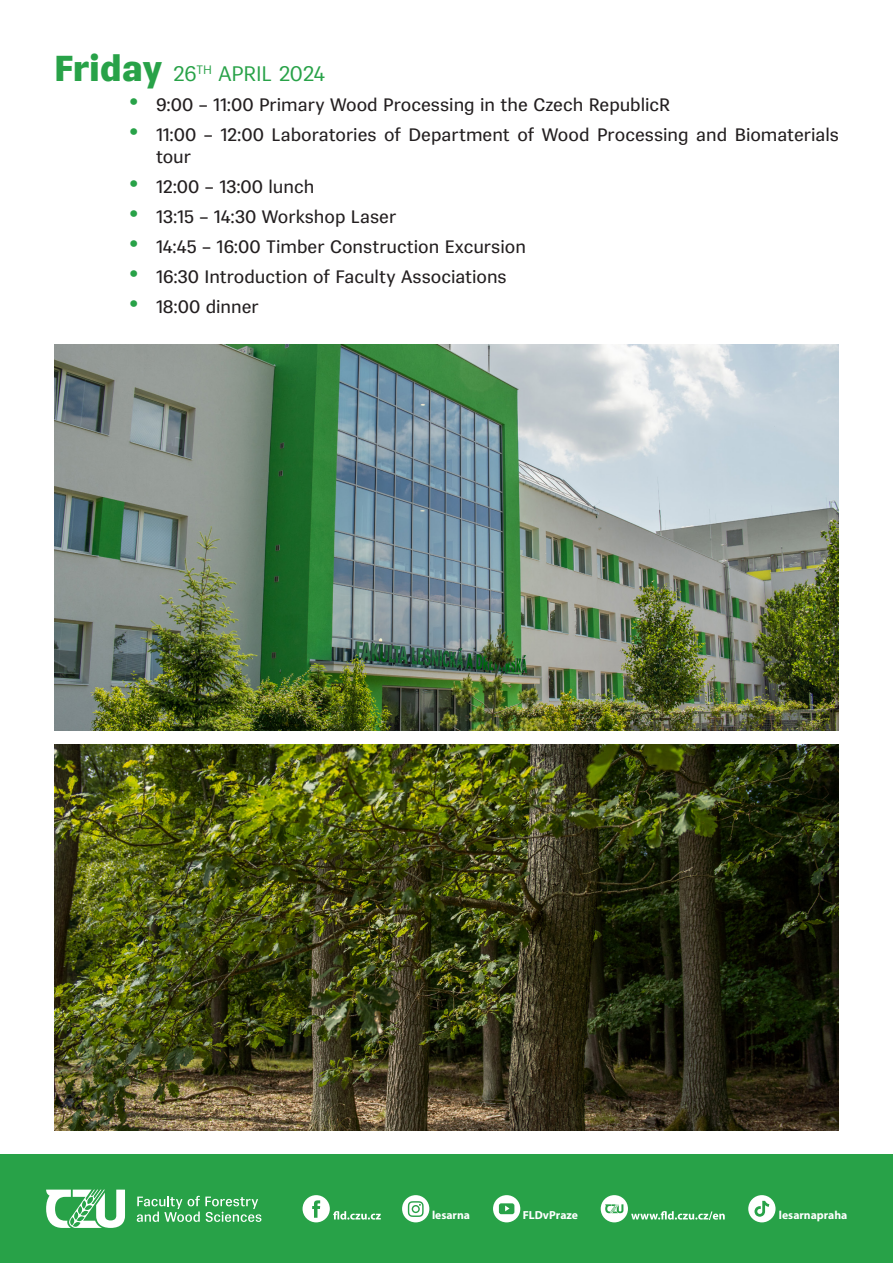
<style>
.page{position:relative;width:893px;height:1263px;background:#fff}
.page>*{position:absolute;margin:0;border:0;box-sizing:border-box;transform-origin:0 0}
.t1{font:300 21px "Vegan Sans Premium";letter-spacing:-.01em;color:#28a248}
.t2{font:18px/21.6px "Vegan Sans Premium";letter-spacing:-.005em;color:#231f20}
.t3{font:700 11.7px "Myriad Pro";color:#fff}
.s1{font-weight:900;font-size:36px}
.s2{font-size:27px;color:#28a248}
</style>
<div class="page">
<img style="left:54px;top:344px;width:785px;height:387px">
<img style="left:54px;top:744px;width:785px;height:386px">
<div style="left:0;top:1154px;width:893px;height:109px;background:#28a248"></div>
<svg style="left:46px;top:1189px;width:79px;height:39px"></svg>
<svg style="left:137px;top:1196px;width:124px;height:26px"></svg>
<svg style="left:303px;top:1195px;width:78px;height:27px"></svg>
<svg style="left:402px;top:1195px;width:27px;height:27px"></svg>
<svg style="left:493px;top:1195px;width:27px;height:27px"></svg>
<svg style="left:601px;top:1195px;width:124px;height:27px"></svg>
<svg style="left:748px;top:1195px;width:27px;height:27px"></svg>
<p class="t1" style="left:54px;top:61px;width:273px"><span class="s1">Friday</span> 26<sup>TH</sup> APRIL 2024</p>
<p class="t2" style="left:129px;top:94px;width:543px"><span class="s2">•</span> 9:00 – 11:00 Primary Wood Processing in the Czech RepublicR</p>
<p class="t2" style="left:156px;top:124px;width:684px;text-indent:-27px"><span class="s2">•</span> 11:00 – 12:00 Laboratories of Department of Wood Processing and Biomaterials tour</p>
<p class="t2" style="left:129px;top:176px;width:187px"><span class="s2">•</span> 12:00 – 13:00 lunch</p>
<p class="t2" style="left:129px;top:206px;width:269px"><span class="s2">•</span> 13:15 – 14:30 Workshop Laser</p>
<p class="t2" style="left:129px;top:236px;width:398px"><span class="s2">•</span> 14:45 – 16:00 Timber Construction Excursion</p>
<p class="t2" style="left:129px;top:266px;width:379px"><span class="s2">•</span> 16:30 Introduction of Faculty Associations</p>
<p class="t2" style="left:129px;top:296px;width:131px"><span class="s2">•</span> 18:00 dinner</p>
<p class="t3" style="left:432px;top:1208px;width:40px">lesarna</p>
<p class="t3" style="left:523px;top:1208px;width:57px">FLDvPraze</p>
<p class="t3" style="left:779px;top:1208px;width:70px">lesarnapraha</p>
</div>
